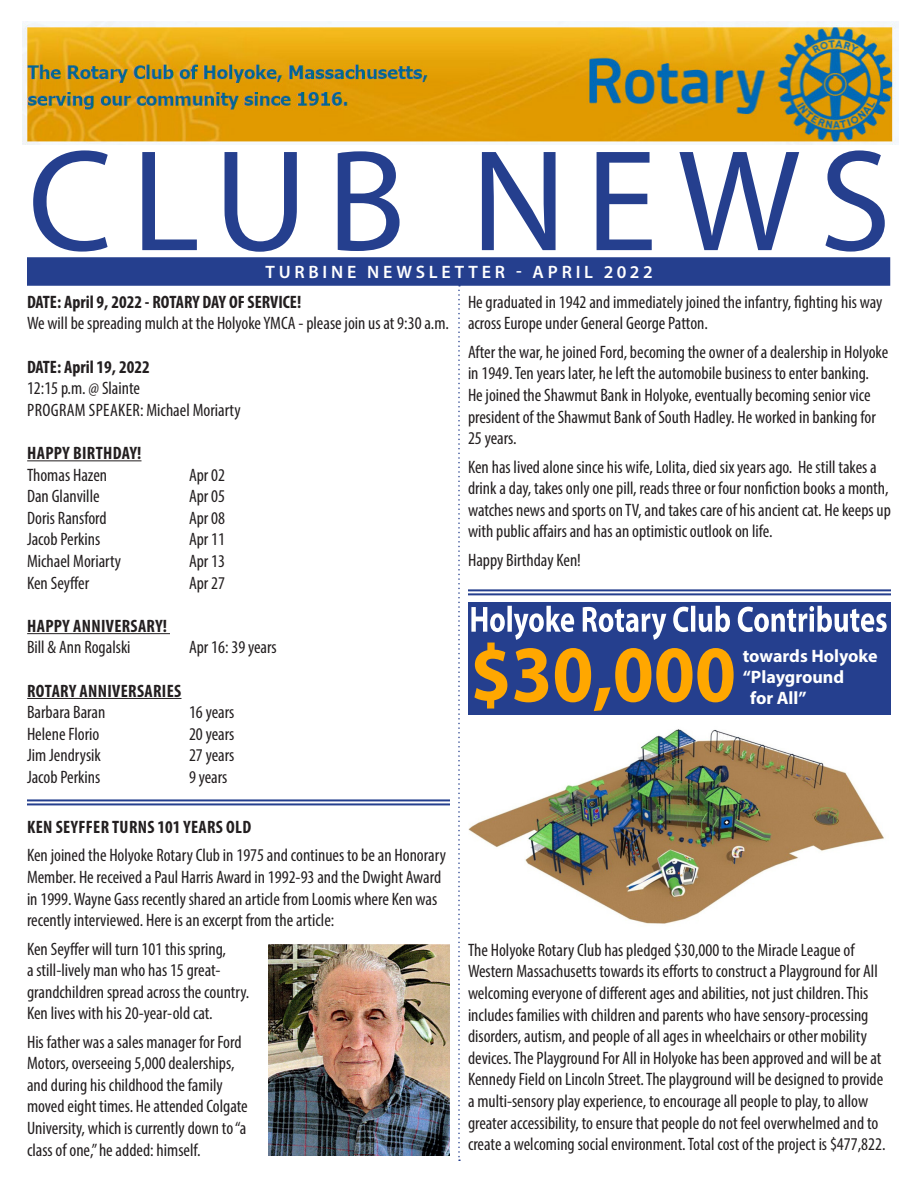
<style>
.page{position:relative;width:918px;height:1188px;background:#fff}
.page>*{position:absolute;margin:0;border:0;box-sizing:border-box;transform-origin:0 0}
.t1{font:145.5px "Myriad Pro";letter-spacing:.13em;color:#253f8e}
.t2{font:condensed 18px/21.6px "Myriad Pro";color:#231f20}
.t3{font:700 condensed 18px/21.6px "Myriad Pro";letter-spacing:.02em;color:#231f20}
.t4{font:700 condensed 18px "Myriad Pro";color:#231f20}
.t5{font:700 18px "Myriad Pro";color:#fff}
.t6{font:600 18px "Myriad Pro";letter-spacing:.21em;color:#fff}
.s1{font-weight:400}
</style>
<div class="page">
<img style="left:468px;top:729px;width:416px;height:195px">
<hr style="left:27px;top:460px;width:115px;height:1px;background:#231f20">
<hr style="left:27px;top:633px;width:143px;height:1px;background:#231f20">
<hr style="left:27px;top:698px;width:155px;height:1px;background:#231f20">
<img style="left:22px;top:21px;width:877px;height:123px">
<hr style="left:468px;top:589px;width:423px;height:2px;background:#253f8e">
<hr style="left:468px;top:593px;width:423px;height:2px;background:#253f8e">
<hr style="left:27px;top:799px;width:423px;height:2px;background:#253f8e">
<hr style="left:27px;top:803px;width:423px;height:2px;background:#253f8e">
<img style="left:268px;top:945px;width:182px;height:210px">
<div style="left:27px;top:257px;width:863px;height:29px;background:#253f8e"></div>
<div style="left:468px;top:603px;width:422px;height:112px;background:#253f8e"></div>
<svg style="left:471px;top:606px;width:416px;height:105px"></svg>
<svg style="left:458px;top:285px;width:2px;height:876px"></svg>
<p class="t1" style="left:28px;top:112px;width:865px">CLUB NEWS</p>
<p class="t6" style="left:265px;top:261px;width:389px">TURBINE NEWSLETTER - APRIL 2022</p>
<p class="t4" style="left:27px;top:291px;width:276px">DATE: April 9, 2022 - ROTARY DAY OF SERVICE!</p>
<p class="t2" style="left:27px;top:312px;width:424px">We will be spreading mulch at the Holyoke YMCA - please join us at 9:30 a.m.</p>
<p class="t4" style="left:27px;top:355px;width:124px">DATE: April 19, 2022</p>
<p class="t2" style="left:27px;top:377px;width:114px">12:15 p.m. @ Slainte</p>
<p class="t2" style="left:27px;top:399px;width:215px">PROGRAM SPEAKER: Michael Moriarty</p>
<p class="t3" style="left:27px;top:442px;width:116px">HAPPY BIRTHDAY!<br><span class="s1">Thomas Hazen</span></p>
<p class="t2" style="left:189px;top:464px;width:38px">Apr 02</p>
<p class="t2" style="left:27px;top:485px;width:74px">Dan Glanville</p>
<p class="t2" style="left:189px;top:485px;width:38px">Apr 05</p>
<p class="t2" style="left:27px;top:507px;width:81px">Doris Ransford</p>
<p class="t2" style="left:189px;top:507px;width:38px">Apr 08</p>
<p class="t2" style="left:27px;top:528px;width:75px">Jacob Perkins</p>
<p class="t2" style="left:189px;top:528px;width:38px">Apr 11</p>
<p class="t2" style="left:27px;top:550px;width:96px">Michael Moriarty</p>
<p class="t2" style="left:189px;top:550px;width:38px">Apr 13</p>
<p class="t2" style="left:27px;top:572px;width:64px">Ken Seyffer</p>
<p class="t2" style="left:189px;top:572px;width:38px">Apr 27</p>
<p class="t3" style="left:27px;top:615px;width:142px">HAPPY ANNIVERSARY!<br><span class="s1">Bill &amp; Ann Rogalski</span></p>
<p class="t2" style="left:189px;top:636px;width:89px">Apr 16: 39 years</p>
<p class="t3" style="left:27px;top:679px;width:156px">ROTARY ANNIVERSARIES<br><span class="s1">Barbara Baran</span></p>
<p class="t2" style="left:189px;top:701px;width:47px">16 years</p>
<p class="t2" style="left:27px;top:723px;width:74px">Helene Florio</p>
<p class="t2" style="left:189px;top:723px;width:47px">20 years</p>
<p class="t2" style="left:27px;top:744px;width:75px">Jim Jendrysik</p>
<p class="t2" style="left:189px;top:744px;width:47px">27 years</p>
<p class="t2" style="left:27px;top:766px;width:75px">Jacob Perkins</p>
<p class="t2" style="left:189px;top:766px;width:40px">9 years</p>
<p class="t3" style="left:27px;top:816px;width:226px">KEN SEYFFER TURNS 101 YEARS OLD</p>
<p class="t2" style="left:27px;top:844px;width:420px">Ken joined the Holyoke Rotary Club in 1975 and continues to be an Honorary Member. He received a Paul Harris Award in 1992-93 and the Dwight Award in 1999. Wayne Gass recently shared an article from Loomis where Ken was recently interviewed. Here is an excerpt from the article:</p>
<p class="t2" style="left:27px;top:938px;width:224px">Ken Seyffer will turn 101 this spring,<br>a still-lively man who has 15 great&shy;grandchildren spread across the country.<br>Ken lives with his 20-year-old cat.</p>
<p class="t2" style="left:27px;top:1031px;width:222px">His father was a sales manager for Ford Motors, overseeing 5,000 dealerships, and during his childhood the family moved eight times. He attended Colgate University, which is currently down to “a class of one,” he added: himself.</p>
<p class="t2" style="left:468px;top:291px;width:416px">He graduated in 1942 and immediately joined the infantry, fighting his way across Europe under General George Patton.</p>
<p class="t2" style="left:468px;top:341px;width:422px">After the war, he joined Ford, becoming the owner of a dealership in Holyoke in 1949. Ten years later, he left the automobile business to enter banking.<br>He joined the Shawmut Bank in Holyoke, eventually becoming senior vice president of the Shawmut Bank of South Hadley. He worked in banking for 25 years.</p>
<p class="t2" style="left:468px;top:456px;width:424px">Ken has lived alone since his wife, Lolita, died six years ago. He still takes a drink a day, takes only one pill, reads three or four nonfiction books a month, watches news and sports on TV, and takes care of his ancient cat. He keeps up with public affairs and has an optimistic outlook on life.</p>
<p class="t2" style="left:468px;top:549px;width:115px">Happy Birthday Ken!</p>
<p class="t5" style="left:743px;top:644px;width:136px">towards Holyoke</p>
<p class="t5" style="left:743px;top:665px;width:103px">“Playground</p>
<p class="t5" style="left:750px;top:686px;width:58px">for All”</p>
<p class="t2" style="left:468px;top:939px;width:419px">The Holyoke Rotary Club has pledged $30,000 to the Miracle League of Western Massachusetts towards its efforts to construct a Playground for All welcoming everyone of different ages and abilities, not just children. This includes families with children and parents who have sensory-processing disorders, autism, and people of all ages in wheelchairs or other mobility devices. The Playground For All in Holyoke has been approved and will be at Kennedy Field on Lincoln Street. The playground will be designed to provide a multi-sensory play experience, to encourage all people to play, to allow greater accessibility, to ensure that people do not feel overwhelmed and to create a welcoming social environment. Total cost of the project is $477,822.</p>
</div>
